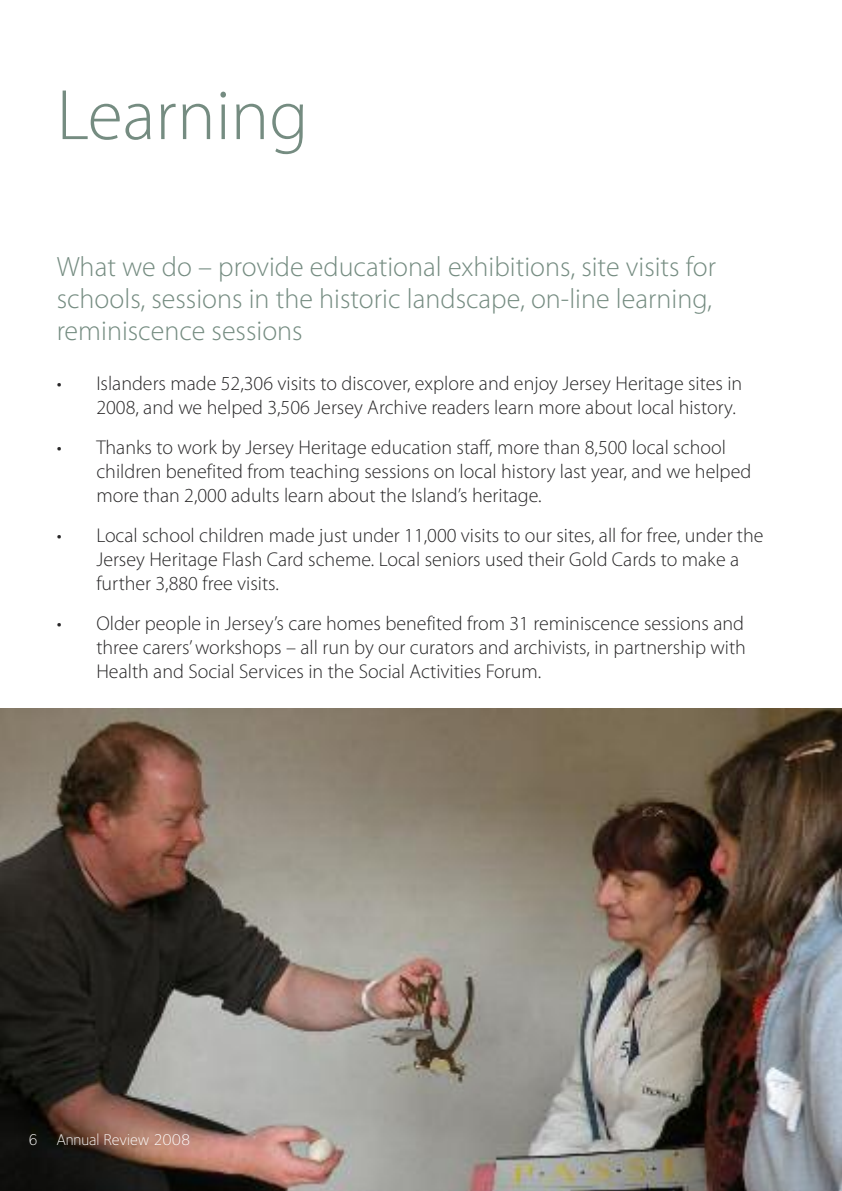
<style>
.page{position:relative;width:842px;height:1191px;background:#fff}
.page>*{position:absolute;margin:0;border:0;box-sizing:border-box;transform-origin:0 0}
.t1{font:300 72px "Myriad Pro";color:#758c81}
.t2{font:300 28px/32px "Myriad Pro";color:#758c81}
.t3{font:300 20px/24px "Myriad Pro";color:#272627}
.t4{font:300 16px "Foundry Sterling";color:#fff}
</style>
<div class="page">
<img style="left:0;top:709px;width:842px;height:482px">
<h1 class="t1" style="left:57px;top:88px;width:253px">Learning</h1>
<h2 class="t2" style="left:57px;top:253px;width:661px">What we do – provide educational exhibitions, site visits for schools, sessions in the historic landscape, on-line learning, reminiscence sessions</h2>
<p class="t3" style="left:96px;top:373px;width:647px;text-indent:-40px">• Islanders made 52,306 visits to discover, explore and enjoy Jersey Heritage sites in<br>2008, and we helped 3,506 Jersey Archive readers learn more about local history.</p>
<p class="t3" style="left:96px;top:437px;width:656px;text-indent:-40px">• Thanks to work by Jersey Heritage education staff, more than 8,500 local school children benefited from teaching sessions on local history last year, and we helped more than 2,000 adults learn about the Island’s heritage.</p>
<p class="t3" style="left:96px;top:525px;width:669px;text-indent:-40px">• Local school children made just under 11,000 visits to our sites, all for free, under the<br>Jersey Heritage Flash Card scheme. Local seniors used their Gold Cards to make a further 3,880 free visits.</p>
<p class="t3" style="left:96px;top:613px;width:651px;text-align:justify;text-indent:-40px">• Older people in Jersey’s care homes benefited from 31 reminiscence sessions and three carers’workshops – all run by our curators and archivists, in partnership with Health and Social Services in the Social Activities Forum.</p>
<p class="t4" style="left:28px;top:1133px;width:11px">6</p>
<p class="t4" style="left:57px;top:1134px;width:135px">Annual Review 2008</p>
</div>
